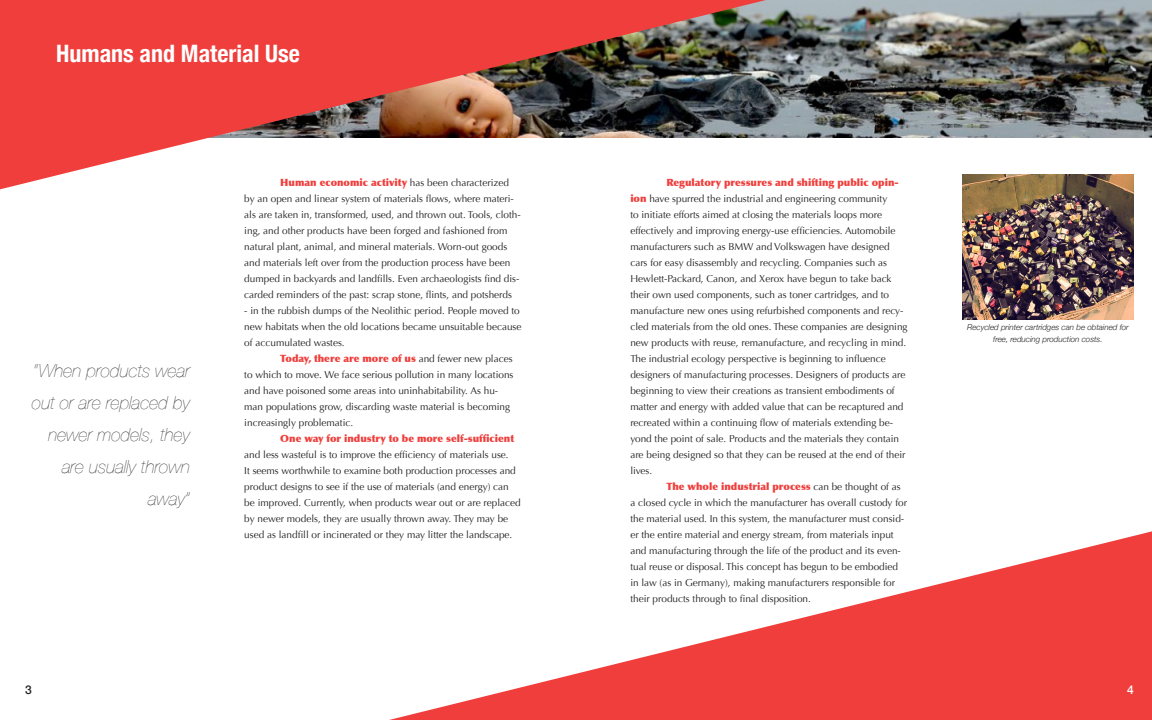
<style>
.page{position:relative;width:1152px;height:720px;background:#fff}
.page>*{position:absolute;margin:0;border:0;box-sizing:border-box;transform-origin:0 0}
.t1{font:700 condensed 24px "Helvetica Neue";color:#fff}
.t2{font:italic 200 18px/32px "Helvetica Neue";color:#231f20;text-align:right}
.t3{font:500 12px "Helvetica Neue";color:#231f20}
.t4{font:500 12px "Helvetica Neue";color:#fff}
.t5{font:10px/16px "Optima";color:#231f20}
.t6{font:900 10px "Optima";color:#ef3e3b}
.t7{font:italic 300 8px/12px "Helvetica Neue";color:#231f20;text-align:center}
.s1{font-weight:900;color:#ef3e3b}
</style>
<div class="page">
<img style="left:766px;top:0;width:386px;height:138px">
<img style="left:0;top:0;width:766px;height:189px">
<svg style="left:389px;top:531px;width:763px;height:189px"></svg>
<img style="left:962px;top:174px;width:172px;height:146px">
<h1 class="t1" style="left:56px;top:39px;width:245px">Humans and Material Use</h1>
<h2 class="t2" style="left:32px;top:354px;width:160px">“When products wear out or are replaced by newer models, they are usually thrown away”</h2>
<p class="t5" style="left:244px;top:175px;width:278px;text-indent:36px"><span class="s1">Human economic activity</span> has been characterized by an open and linear system of materials flows, where materi&shy;als are taken in, transformed, used, and thrown out. Tools, cloth&shy;ing, and other products have been forged and fashioned from natural plant, animal, and mineral materials. Worn-out goods and materials left over from the production process have been dumped in backyards and landfills. Even archaeologists find dis&shy;carded reminders of the past: scrap stone, flints, and potsherds</p>
<p class="t5" style="left:244px;top:303px;width:279px">- in the rubbish dumps of the Neolithic period. People moved to new habitats when the old locations became unsuitable because of accumulated wastes.</p>
<p class="t5" style="left:244px;top:351px;width:271px;text-indent:36px"><span class="s1">Today, there are more of us</span> and fewer new places to which to move. We face serious pollution in many locations and have poisoned some areas into uninhabitability. As hu&shy;man populations grow, discarding waste material is becoming increasingly problematic.</p>
<p class="t6" style="left:280px;top:432px;width:235px">One way for industry to be more self-sufficient</p>
<p class="t5" style="left:244px;top:447px;width:278px">and less wasteful is to improve the efficiency of materials use.<br>It seems worthwhile to examine both production processes and product designs to see if the use of materials (and energy) can be improved. Currently, when products wear out or are replaced by newer models, they are usually thrown away. They may be used as landfill or incinerated or they may litter the landscape.</p>
<p class="t5" style="left:630px;top:175px;width:279px;text-indent:36px"><span class="s1">Regulatory pressures and shifting public opin&shy;ion</span> have spurred the industrial and engineering community<br>to initiate efforts aimed at closing the materials loops more effectively and improving energy-use efficiencies. Automobile manufacturers such as BMW and Volkswagen have designed cars for easy disassembly and recycling. Companies such as Hewlett-Packard, Canon, and Xerox have begun to take back their own used components, such as toner cartridges, and to manufacture new ones using refurbished components and recy&shy;cled materials from the old ones. These companies are designing new products with reuse, remanufacture, and recycling in mind.<br>The industrial ecology perspective is beginning to influence designers of manufacturing processes. Designers of products are beginning to view their creations as transient embodiments of matter and energy with added value that can be recaptured and recreated within a continuing flow of materials extending be&shy;yond the point of sale. Products and the materials they contain are being designed so that they can be reused at the end of their lives.</p>
<p class="t5" style="left:630px;top:479px;width:278px;text-indent:36px"><span class="s1">The whole industrial process</span> can be thought of as a closed cycle in which the manufacturer has overall custody for the material used. In this system, the manufacturer must consid&shy;er the entire material and energy stream, from materials input and manufacturing through the life of the product and its even&shy;tual reuse or disposal. This concept has begun to be embodied in law (as in Germany), making manufacturers responsible for their products through to final disposition.</p>
<p class="t7" style="left:967px;top:321px;width:163px">Recycled printer cartridges can be obtained for free, reducing production costs.</p>
<p class="t3" style="left:25px;top:682px;width:8px">3</p>
<p class="t4" style="left:1127px;top:682px;width:8px">4</p>
</div>
